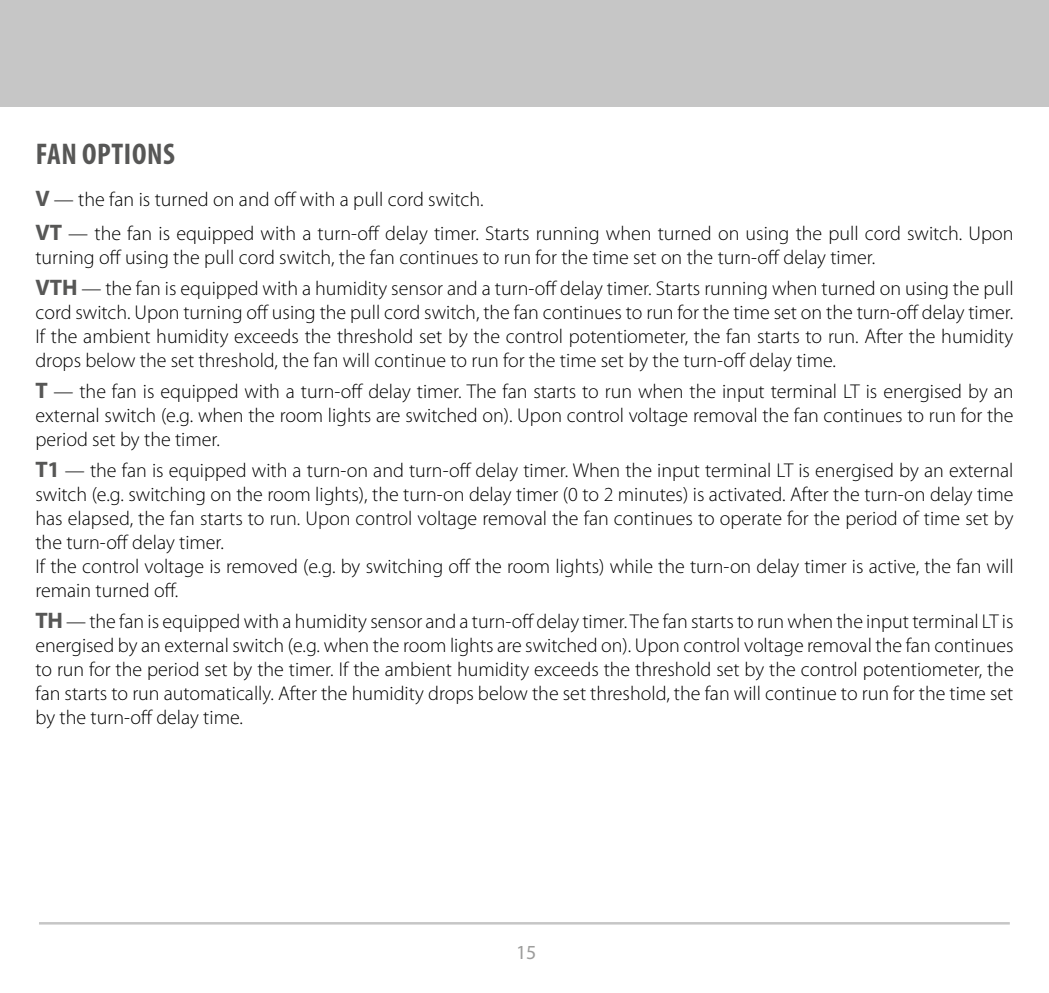
<style>
.page{position:relative;width:1049px;height:993px;background:#fff}
.page>*{position:absolute;margin:0;border:0;box-sizing:border-box;transform-origin:0 0}
.t1{font:700 condensed 30px "Myriad Pro";letter-spacing:.02em;color:#575756}
.t2{font:300 20px/24px "Myriad Pro";color:#000}
.t3{font:20px "Myriad Pro";color:#9d9d9c}
.s1{font-weight:700;font-size:22.5px;color:#575756}
</style>
<div class="page">
<div style="left:0;top:0;width:1049px;height:106px;background:#c6c6c6"></div>
<hr style="left:39px;top:921px;width:971px;height:3px;background:#c6c6c6">
<h1 class="t1" style="left:36px;top:135px;width:141px">FAN OPTIONS</h1>
<p class="t2" style="left:35px;top:182px;width:979px;line-height:34px"><span class="s1">V</span> — the fan is turned on and off with a pull cord switch.<br><span class="s1">VT</span> — the fan is equipped with a turn-off delay timer. Starts running when turned on using the pull cord switch. Upon</p>
<p class="t2" style="left:35px;top:242px;width:980px;line-height:31px">turning off using the pull cord switch, the fan continues to run for the time set on the turn-off delay timer.<br><span class="s1">VTH</span> — the fan is equipped with a humidity sensor and a turn-off delay timer. Starts running when turned on using the pull</p>
<p class="t2" style="left:35px;top:300px;width:979px;text-align:justify">cord switch. Upon turning off using the pull cord switch, the fan continues to run for the time set on the turn-off delay timer.<br>If the ambient humidity exceeds the threshold set by the control potentiometer, the fan starts to run. After the humidity drops below the set threshold, the fan will continue to run for the time set by the turn-off delay time.</p>
<p class="t2" style="left:35px;top:379px;width:980px;text-align:justify"><span class="s1">T</span> — the fan is equipped with a turn-off delay timer. The fan starts to run when the input terminal LT is energised by an external switch (e.g. when the room lights are switched on). Upon control voltage removal the fan continues to run for the period set by the timer.</p>
<p class="t2" style="left:35px;top:458px;width:980px"><span class="s1">T1</span> — the fan is equipped with a turn-on and turn-off delay timer. When the input terminal LT is energised by an external switch (e.g. switching on the room lights), the turn-on delay timer (0 to 2 minutes) is activated. After the turn-on delay time has elapsed, the fan starts to run. Upon control voltage removal the fan continues to operate for the period of time set by the turn-off delay timer.<br>If the control voltage is removed (e.g. by switching off the room lights) while the turn-on delay timer is active, the fan will remain turned off.</p>
<p class="t2" style="left:35px;top:610px;width:980px;text-align:justify"><span class="s1">TH</span> — the fan is equipped with a humidity sensor and a turn-off delay timer. The fan starts to run when the input terminal LT is energised by an external switch (e.g. when the room lights are switched on). Upon control voltage removal the fan continues to run for the period set by the timer. If the ambient humidity exceeds the threshold set by the control potentiometer, the fan starts to run automatically. After the humidity drops below the set threshold, the fan will continue to run for the time set by the turn-off delay time.</p>
<p class="t3" style="left:516px;top:939px;width:22px">15</p>
</div>
